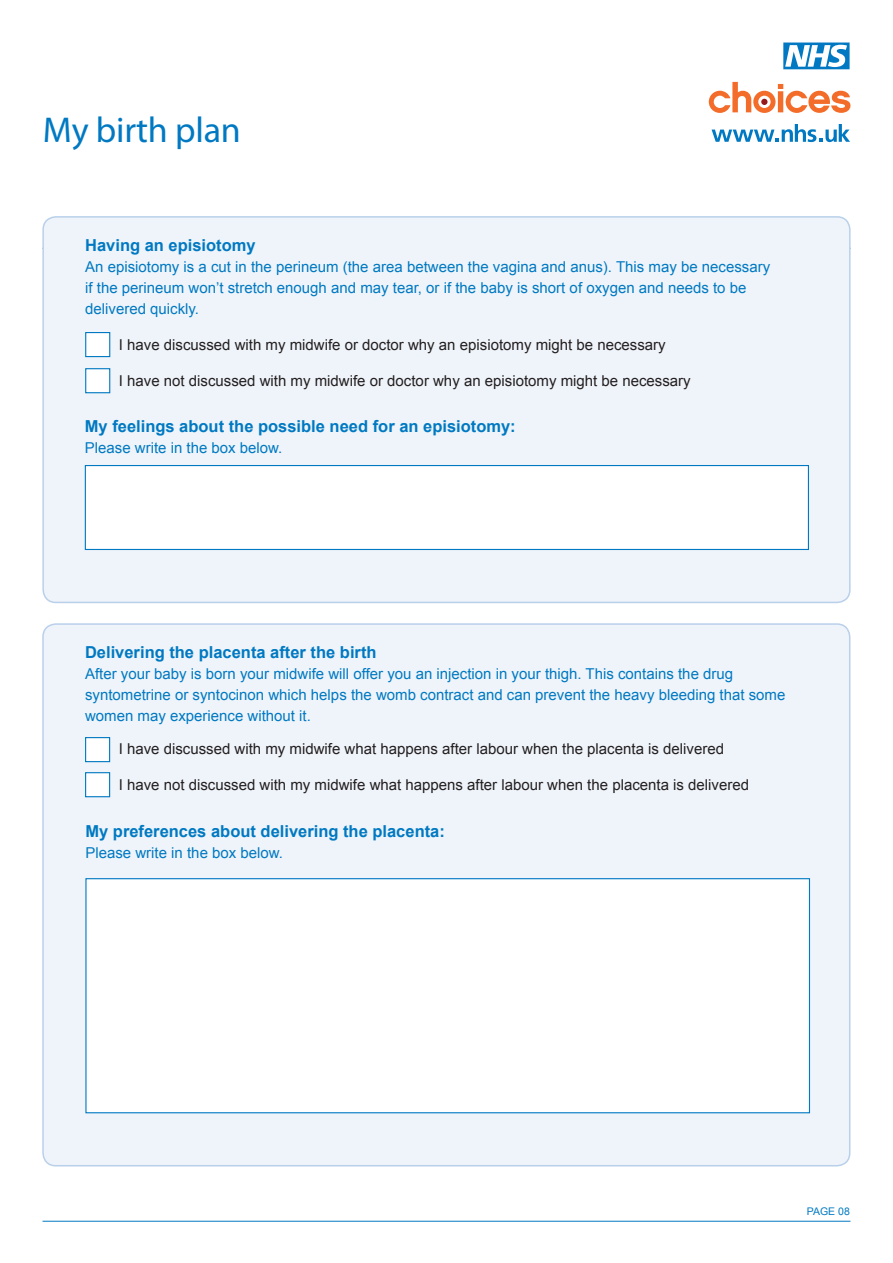
<style>
.page{position:relative;width:893px;height:1263px;background:#fff}
.page>*{position:absolute;margin:0;border:0;box-sizing:border-box;transform-origin:0 0}
.t1{font:36px "Myriad Pro";letter-spacing:-.005em;color:#0079c2}
.t2{font:700 16.5px "Arial";color:#0079c2}
.t3{font:15px/21px "Arial";color:#0079c2}
.t4{font:15px "Arial";color:#231f20}
.t5{font:10.5px "Arial";color:#0079c2}
</style>
<div class="page">
<div style="left:43px;top:624px;width:807px;height:542px;background:#eff4fa;border-radius:13px"></div>
<div style="left:85px;top:737px;width:25px;height:25px;background:#fff;border:1px solid #0079c2"></div>
<div style="left:85px;top:772px;width:25px;height:25px;background:#fff;border:1px solid #0079c2"></div>
<div style="left:85px;top:878px;width:725px;height:235px;background:#fff;border:1px solid #0079c2"></div>
<hr style="left:43px;top:1221px;width:807px;height:1px;background:#0079c2">
<svg style="left:712px;top:124px;width:138px;height:18px"></svg>
<svg style="left:709px;top:82px;width:141px;height:31px"></svg>
<svg style="left:783px;top:43px;width:67px;height:26px"></svg>
<div style="left:43px;top:217px;width:807px;height:385px;background:#eff4fa;border-radius:13px"></div>
<div style="left:42px;top:216px;width:809px;height:387px;border:2px solid #b9d0eb;border-radius:13px"></div>
<div style="left:85px;top:332px;width:25px;height:25px;background:#fff;border:1px solid #0079c2"></div>
<div style="left:85px;top:368px;width:25px;height:25px;background:#fff;border:1px solid #0079c2"></div>
<div style="left:85px;top:465px;width:724px;height:85px;background:#fff;border:1px solid #0079c2"></div>
<p class="t1" style="left:43px;top:107px;width:199px">My birth plan</p>
<p class="t2" style="left:85px;top:234px;width:172px">Having an episiotomy</p>
<p class="t3" style="left:85px;top:256px;width:687px">An episiotomy is a cut in the perineum (the area between the vagina and anus). This may be necessary</p>
<p class="t3" style="left:85px;top:277px;width:663px">if the perineum won’t stretch enough and may tear, or if the baby is short of oxygen and needs to be</p>
<p class="t3" style="left:85px;top:298px;width:115px">delivered quickly.</p>
<p class="t4" style="left:119px;top:335px;width:548px">I have discussed with my midwife or doctor why an episiotomy might be necessary</p>
<p class="t4" style="left:119px;top:371px;width:573px">I have not discussed with my midwife or doctor why an episiotomy might be necessary</p>
<p class="t2" style="left:85px;top:415px;width:432px">My feelings about the possible need for an episiotomy:</p>
<p class="t3" style="left:85px;top:437px;width:199px">Please write in the box below.</p>
<p class="t2" style="left:85px;top:641px;width:293px">Delivering the placenta after the birth</p>
<p class="t3" style="left:85px;top:663px;width:702px">After your baby is born your midwife will offer you an injection in your thigh. This contains the drug syntometrine or syntocinon which helps the womb contract and can prevent the heavy bleeding that some women may experience without it.</p>
<p class="t4" style="left:119px;top:739px;width:607px">I have discussed with my midwife what happens after labour when the placenta is delivered</p>
<p class="t4" style="left:119px;top:775px;width:632px">I have not discussed with my midwife what happens after labour when the placenta is delivered</p>
<p class="t2" style="left:85px;top:820px;width:361px">My preferences about delivering the placenta:</p>
<p class="t3" style="left:85px;top:842px;width:199px">Please write in the box below.</p>
<p class="t5" style="left:807px;top:1205px;width:44px">PAGE 08</p>
</div>
